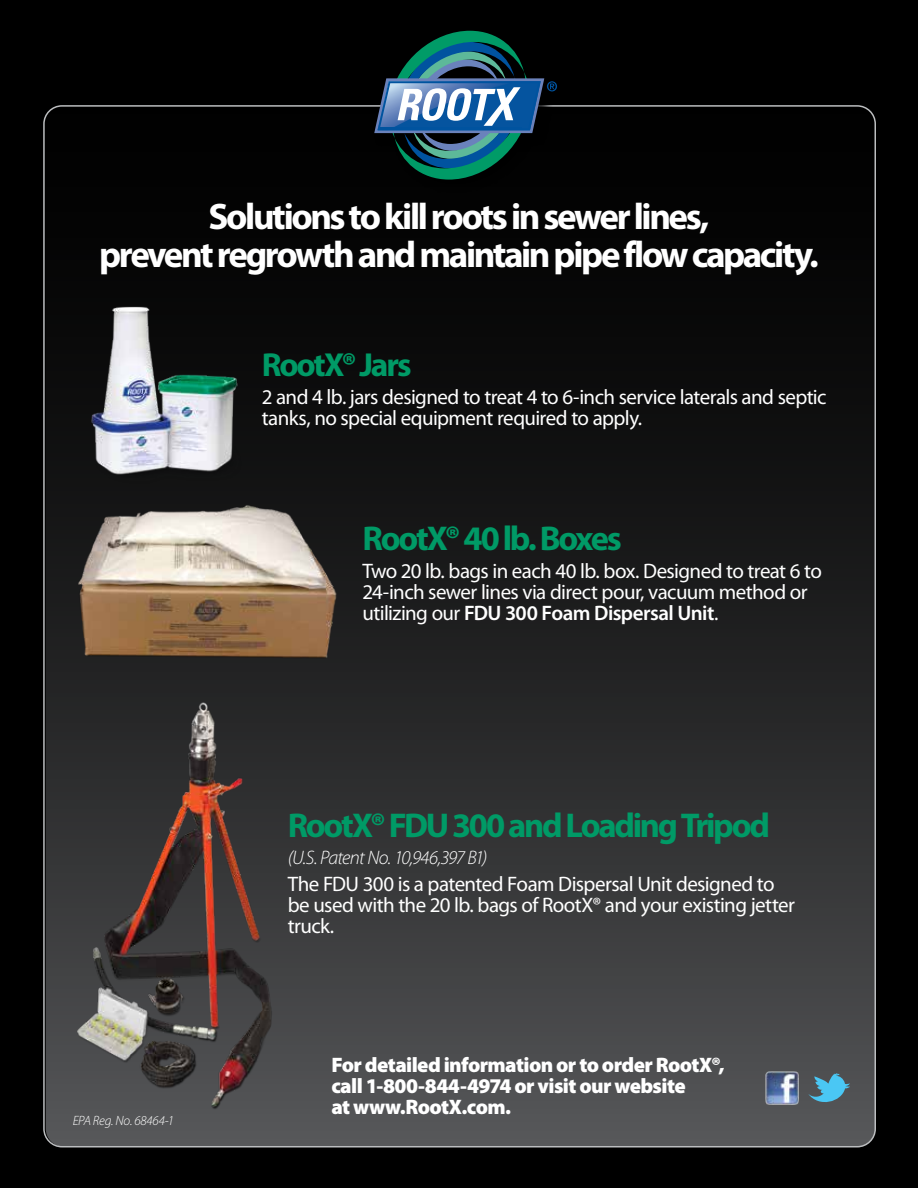
<style>
.page{position:relative;width:918px;height:1188px;background:#000}
.page>*{position:absolute;margin:0;border:0;box-sizing:border-box;transform-origin:0 0}
.t1{font:700 37.05px/38.4px "Myriad Pro";letter-spacing:-.065em;color:#fff;text-align:center}
.t2{font:700 34.5px "Myriad Pro";letter-spacing:-.065em;color:#009a66}
.t3{font:700 33.3px "Myriad Pro";letter-spacing:-.065em;color:#009a66}
.t4{font:21px/21px "Myriad Pro";letter-spacing:-.03em;color:#fff}
.t5{font:900 21px/21px "Myriad Pro";letter-spacing:-.03em;color:#fff}
.t6{font:italic 300 19.5px "Myriad Pro";letter-spacing:-.05em;color:#fff}
.t7{font:italic 300 13.5px "Myriad Pro";letter-spacing:-.015em;color:#fff}
.s1{font-weight:600}
</style>
<div class="page">
<div style="left:46px;top:54px;width:829px;height:1093px;background:linear-gradient(to bottom,#000,#4e4f51);border-radius:18px"></div>
<div style="left:373px;top:29px;width:197px;height:165px;background:#000"></div>
<svg style="left:372px;top:30px;width:185px;height:150px"></svg>
<hr style="left:380px;top:127px;width:142px;height:2px;background:#00539f">
<img style="left:766px;top:1072px;width:32px;height:32px">
<svg style="left:808px;top:1073px;width:42px;height:29px"></svg>
<img style="left:79px;top:299px;width:167px;height:185px">
<img style="left:69px;top:484px;width:285px;height:173px">
<img style="left:43px;top:657px;width:311px;height:478px">
<h1 class="t1" style="left:99px;top:196px;width:721px">Solutions to kill roots in sewer lines,<br>prevent regrowth and maintain pipe flow capacity.</h1>
<h3 class="t3" style="left:262px;top:343px;width:151px">RootX® Jars</h3>
<p class="t4" style="left:262px;top:386px;width:566px">2 and 4 lb. jars designed to treat 4 to 6-inch service laterals and septic tanks, no special equipment required to apply.</p>
<h2 class="t2" style="left:363px;top:516px;width:261px">RootX® 40 lb. Boxes</h2>
<p class="t4" style="left:363px;top:560px;width:461px">Two 20 lb. bags in each 40 lb. box. Designed to treat 6 to<br>24-inch sewer lines via direct pour, vacuum method or utilizing our <span class="s1">FDU 300 Foam Dispersal Unit</span>.</p>
<p class="t7" style="left:73px;top:1112px;width:103px">EPA Reg. No. 68464-1</p>
<h2 class="t2" style="left:288px;top:802px;width:484px">RootX® FDU 300 and Loading Tripod</h2>
<p class="t6" style="left:288px;top:845px;width:201px">(U.S. Patent No. 10,946,397 B1)</p>
<p class="t4" style="left:288px;top:873px;width:509px">The FDU 300 is a patented Foam Dispersal Unit designed to be used with the 20 lb. bags of RootX® and your existing jetter truck.</p>
<p class="t5" style="left:331px;top:1053px;width:395px">For detailed information or to order RootX®, call 1-800-844-4974 or visit our website<br>at www.RootX.com.</p>
</div>
